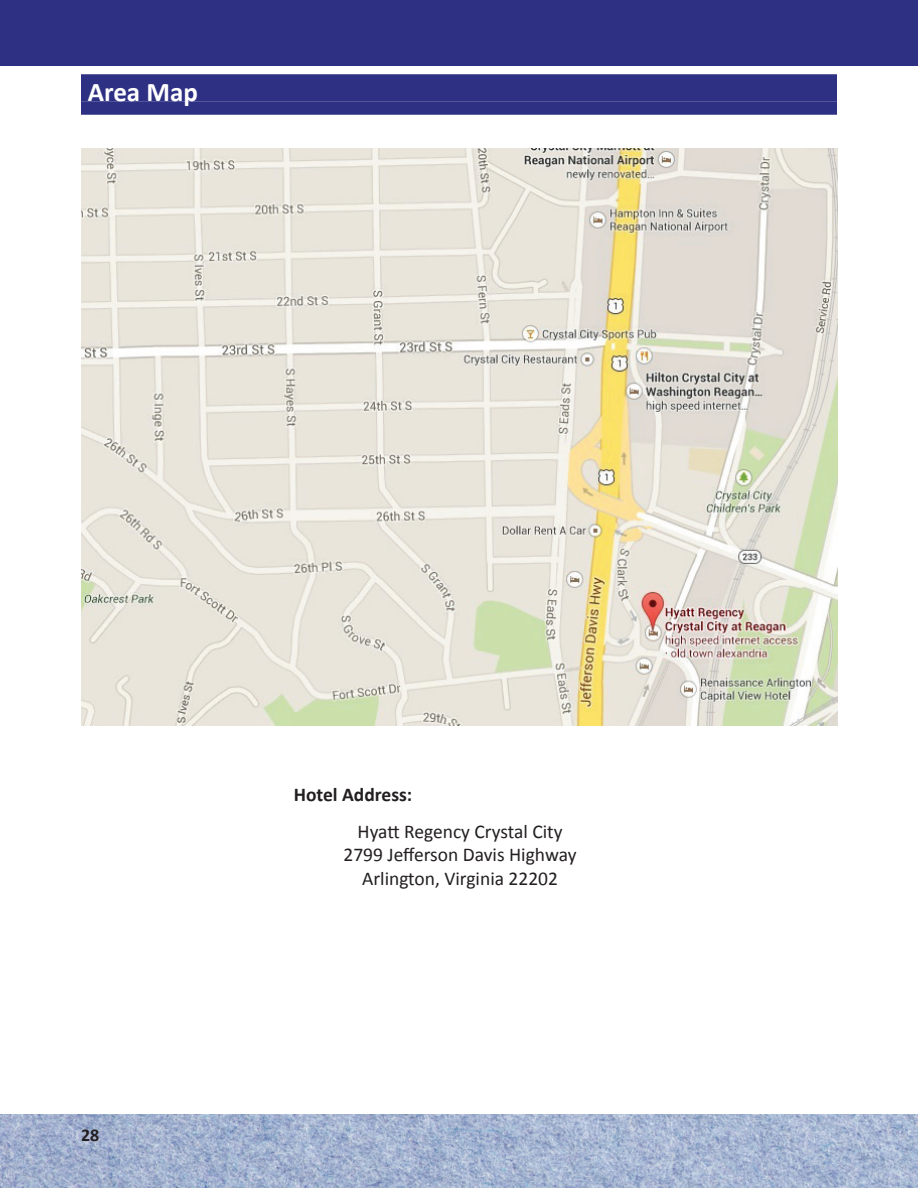
<style>
.page{position:relative;width:918px;height:1188px;background:#fff}
.page>*{position:absolute;margin:0;border:0;box-sizing:border-box;transform-origin:0 0}
.t1{font:700 27px "Calibri";color:#fff}
.t2{font:19.5px/23.4px "Calibri";color:#231f20;text-align:center}
.t3{font:700 19.5px "Calibri";color:#231f20}
.t4{font:700 18px "Calibri";color:#231f20}
</style>
<div class="page">
<img style="left:0;top:1115px;width:918px;height:73px">
<div style="left:0;top:0;width:918px;height:65px;background:#2e3183"></div>
<div style="left:81px;top:101px;width:756px;height:14px;background:#2e3183"></div>
<div style="left:81px;top:74px;width:756px;height:27px;background:#2e3183"></div>
<img style="left:81px;top:148px;width:756px;height:578px">
<h2 class="t1" style="left:88px;top:75px;width:112px">Area Map</h2>
<p class="t4" style="left:81px;top:1124px;width:20px">28</p>
<h3 class="t3" style="left:294px;top:782px;width:120px">Hotel Address:</h3>
<p class="t2" style="left:344px;top:820px;width:235px">Hyatt Regency Crystal City<br>2799 Jefferson Davis Highway<br>Arlington, Virginia 22202</p>
</div>
